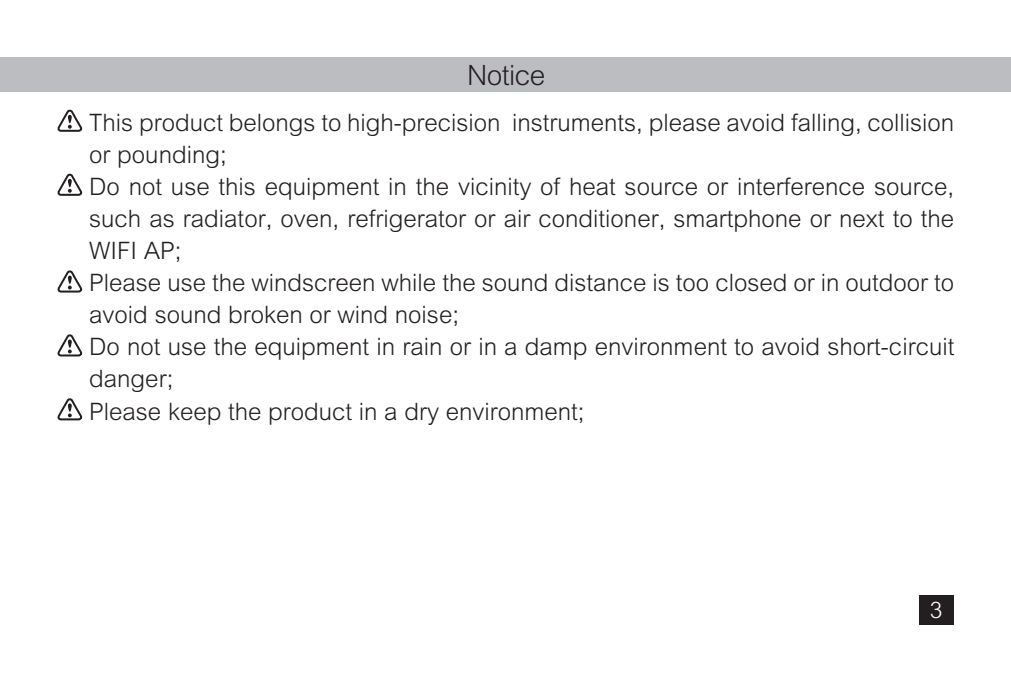
<style>
.page{position:relative;width:1011px;height:682px;background:#fff}
.page>*{position:absolute;margin:0;border:0;box-sizing:border-box;transform-origin:0 0}
.t1{font:300 28px "Arial MT Std";letter-spacing:-.02em;color:#231f20}
.t2{font:300 24px/32px "Arial MT Std";color:#231f20}
.t3{font:300 22.8px "Arial MT Std";color:#fff}
</style>
<div class="page">
<div style="left:0;top:57px;width:1010px;height:35px;background:#bcbdc0"></div>
<svg style="left:59px;top:109px;width:24px;height:23px"></svg>
<svg style="left:59px;top:173px;width:24px;height:23px"></svg>
<svg style="left:59px;top:270px;width:24px;height:23px"></svg>
<svg style="left:59px;top:334px;width:24px;height:23px"></svg>
<svg style="left:59px;top:398px;width:24px;height:23px"></svg>
<div style="left:918px;top:594px;width:35px;height:30px;background:#231f20"></div>
<p class="t1" style="left:467px;top:59px;width:80px">Notice</p>
<p class="t2" style="left:89px;top:108px;width:866px">This product belongs to high-precision instruments, please avoid falling, collision or pounding;<br>Do not use this equipment in the vicinity of heat source or interference source, such as radiator, oven, refrigerator or air conditioner, smartphone or next to the WIFI AP;<br>Please use the windscreen while the sound distance is too closed or in outdoor to avoid sound broken or wind noise;<br>Do not use the equipment in rain or in a damp environment to avoid short-circuit danger;<br>Please keep the product in a dry environment;</p>
<p class="t3" style="left:929px;top:597px;width:14px">3</p>
</div>
